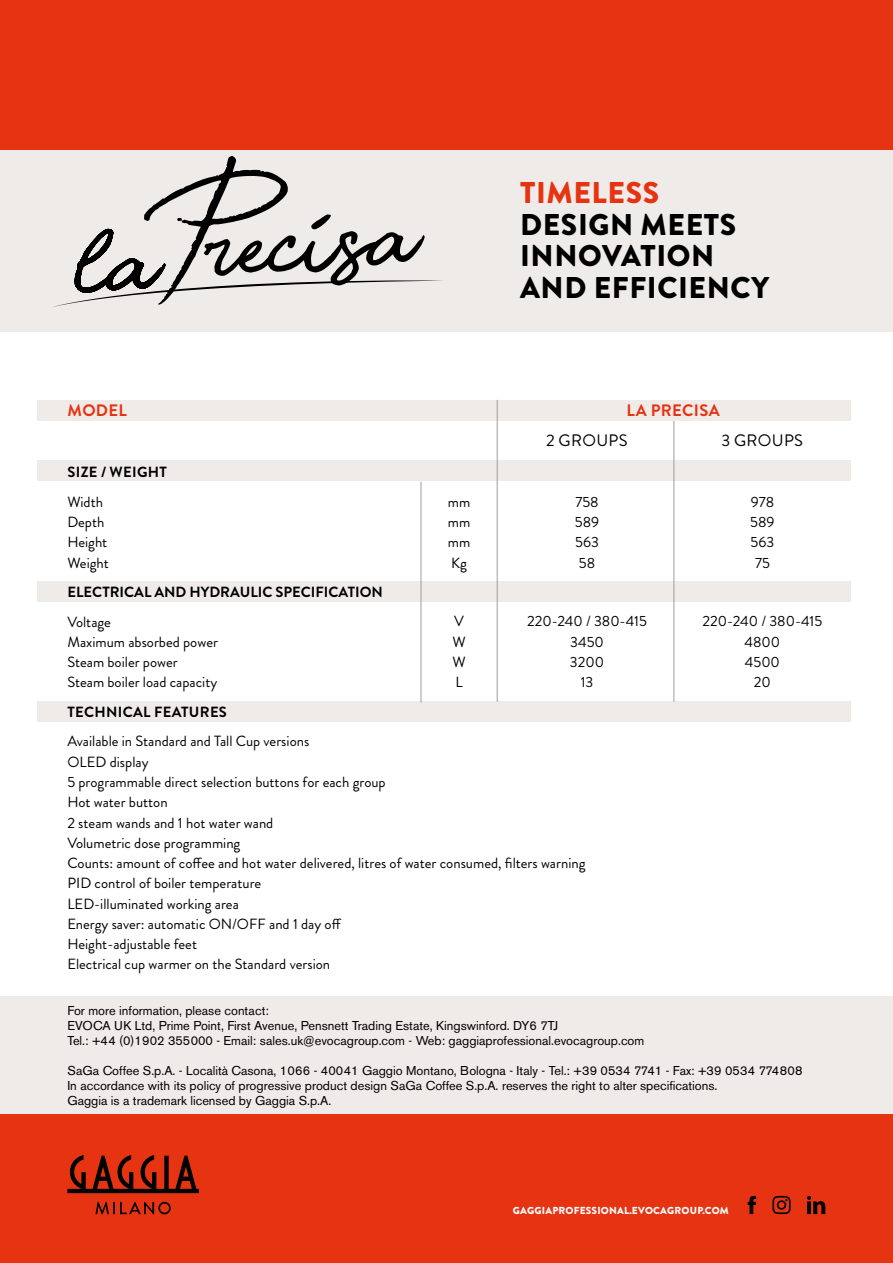
<style>
.page{position:relative;width:893px;height:1263px;background:#fff}
.page>*{position:absolute;margin:0;border:0;box-sizing:border-box;transform-origin:0 0}
.t1{font:900 30px/31.5px "Brandon Grotesque";letter-spacing:.02em;color:#000}
.t2{font:900 30px "Brandon Grotesque";letter-spacing:.02em;color:#e63312}
.t3{font:16.65px "Brandon Grotesque";letter-spacing:.02em;color:#000}
.t4{font:700 16.65px "Brandon Grotesque";letter-spacing:.02em;color:#e63312}
.t5{font:14.7px/20.2px "Brandon Grotesque";color:#000}
.t6{font:700 14.7px "Brandon Grotesque";color:#000}
.t7{font:700 14.7px "Brandon Grotesque";letter-spacing:.02em;color:#000}
.t8{font:12.75px/15px "Akzidenz Grotesk BE";color:#000}
.t9{font:900 10.2px "Brandon Grotesque";letter-spacing:.02em;color:#fff}
</style>
<div class="page">
<div style="left:0;top:149px;width:893px;height:183px;background:#efebe8"></div>
<div style="left:0;top:1114px;width:893px;height:149px;background:#e63312"></div>
<div style="left:0;top:0;width:893px;height:149px;background:#e63312"></div>
<svg style="left:53px;top:156px;width:390px;height:151px"></svg>
<svg style="left:95px;top:1202px;width:76px;height:12px"></svg>
<svg style="left:67px;top:1155px;width:132px;height:38px"></svg>
<svg style="left:772px;top:1196px;width:19px;height:18px"></svg>
<svg style="left:748px;top:1196px;width:8px;height:18px"></svg>
<svg style="left:807px;top:1196px;width:18px;height:18px"></svg>
<div style="left:37px;top:460px;width:813px;height:21px;background:#efebe8"></div>
<div style="left:37px;top:581px;width:813px;height:21px;background:#efebe8"></div>
<div style="left:37px;top:701px;width:813px;height:21px;background:#efebe8"></div>
<hr style="left:421px;top:482px;width:1px;height:220px;background:#9d9d9c">
<hr style="left:674px;top:421px;width:1px;height:281px;background:#9d9d9c">
<div style="left:37px;top:400px;width:813px;height:21px;background:#efebe8"></div>
<hr style="left:497px;top:400px;width:1px;height:302px;background:#9d9d9c">
<div style="left:0;top:997px;width:893px;height:117px;background:#efebe8"></div>
<h1 class="t2" style="left:520px;top:171px;width:141px">TIMELESS</h1>
<h1 class="t1" style="left:520px;top:209px;width:250px">DESIGN MEETS<br>INNOVATION<br>AND EFFICIENCY</h1>
<p class="t4" style="left:68px;top:399px;width:61px">MODEL</p>
<p class="t4" style="left:626px;top:399px;width:95px">LA PRECISA</p>
<p class="t3" style="left:546px;top:429px;width:83px">2 GROUPS</p>
<p class="t3" style="left:721px;top:429px;width:83px">3 GROUPS</p>
<p class="t7" style="left:67px;top:462px;width:101px">SIZE / WEIGHT</p>
<p class="t5" style="left:67px;top:492px;width:43px">Width<br>Depth<br>Height<br>Weight</p>
<p class="t6" style="left:67px;top:582px;width:317px">ELECTRICAL AND HYDRAULIC SPECIFICATION</p>
<p class="t5" style="left:67px;top:612px;width:152px">Voltage<br>Maximum absorbed power<br>Steam boiler power<br>Steam boiler load capacity</p>
<p class="t7" style="left:67px;top:701px;width:161px">TECHNICAL FEATURES</p>
<p class="t5" style="left:67px;top:731px;width:520px">Available in Standard and Tall Cup versions<br>OLED display<br>5 programmable direct selection buttons for each group<br>Hot water button<br>2 steam wands and 1 hot water wand<br>Volumetric dose programming<br>Counts: amount of coffee and hot water delivered, litres of water consumed, filters warning PID control of boiler temperature<br>LED-illuminated working area<br>Energy saver: automatic ON/OFF and 1 day off<br>Height-adjustable feet<br>Electrical cup warmer on the Standard version</p>
<p class="t5" style="left:750px;top:492px;width:26px;text-align:center">978<br>589<br>563<br>75</p>
<p class="t5" style="left:575px;top:492px;width:26px;text-align:justify">758<br>589<br>563<br>58</p>
<p class="t5" style="left:448px;top:492px;width:24px;text-align:justify">mm mm mm Kg</p>
<p class="t5" style="left:452px;top:611px;width:15px;text-align:justify">V W W L</p>
<p class="t5" style="left:527px;top:611px;width:121px;text-align:center">220-240 / 380-415<br>3450<br>3200<br>13</p>
<p class="t5" style="left:702px;top:611px;width:121px;text-align:center">220-240 / 380-415<br>4800<br>4500<br>20</p>
<p class="t8" style="left:67px;top:1003px;width:578px">For more information, please contact:<br>EVOCA UK Ltd, Prime Point, First Avenue, Pensnett Trading Estate, Kingswinford. DY6 7TJ<br>Tel.: +44 (0)1902 355000 - Email: sales.uk@evocagroup.com - Web: gaggiaprofessional.evocagroup.com</p>
<p class="t8" style="left:67px;top:1063px;width:737px">SaGa Coffee S.p.A. - Località Casona, 1066 - 40041 Gaggio Montano, Bologna - Italy - Tel.: +39 0534 7741 - Fax: +39 0534 774808<br>In accordance with its policy of progressive product design SaGa Coffee S.p.A. reserves the right to alter specifications.<br>Gaggia is a trademark licensed by Gaggia S.p.A.</p>
<p class="t9" style="left:513px;top:1203px;width:217px">GAGGIAPROFESSIONAL.EVOCAGROUP.COM</p>
</div>
